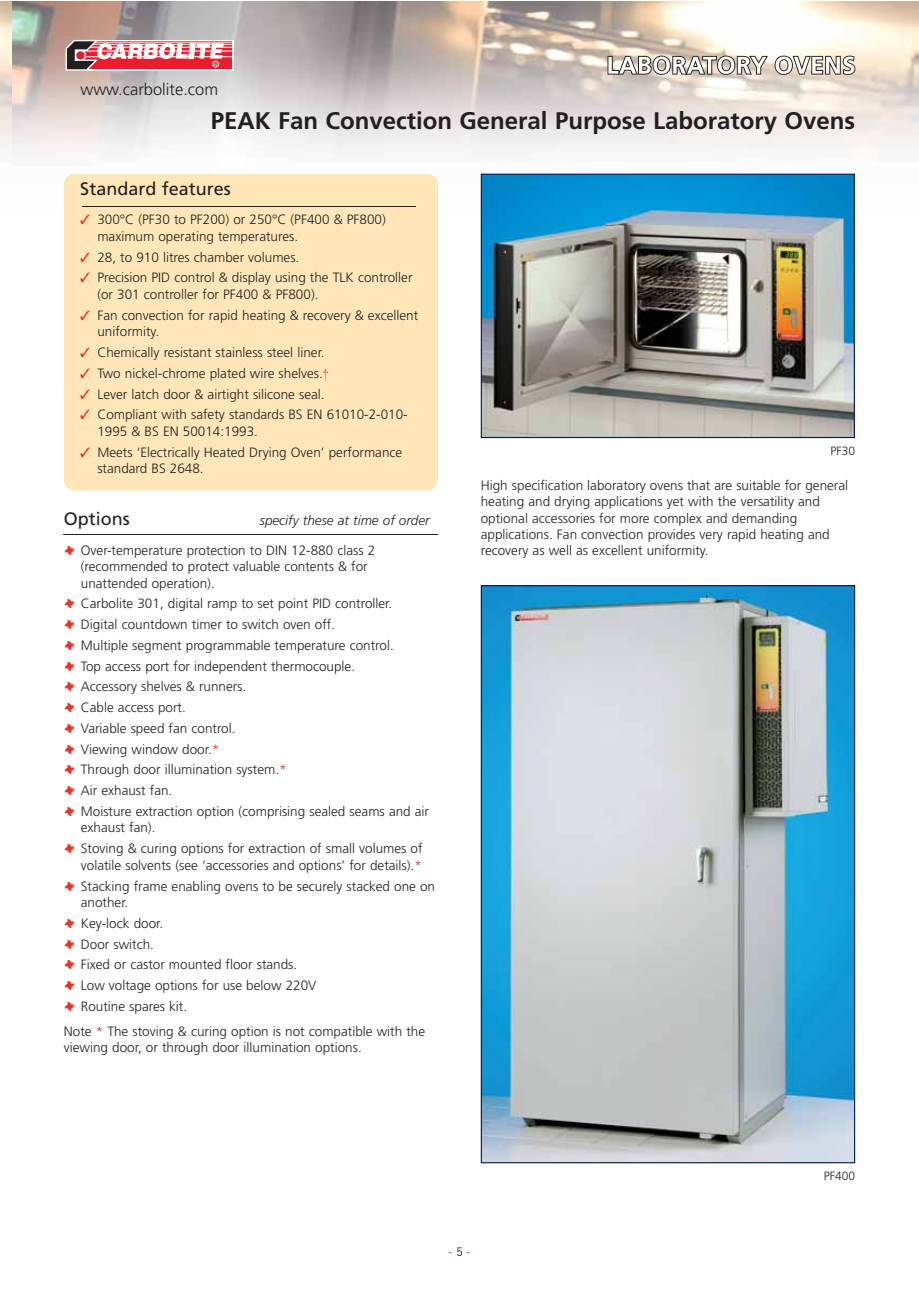
<style>
.page{position:relative;width:919px;height:1289px;background:#fff}
.page>*{position:absolute;margin:0;border:0;box-sizing:border-box;transform-origin:0 0}
.t1{font:700 24px "Frutiger";color:#231f20}
.t2{font:18px "Frutiger";color:#231f20}
.t3{font:300 16.5px "Frutiger";color:#231f20}
.t4{font:300 13.5px/20.7px "Frutiger";color:#231f20}
.t5{font:italic 300 13.5px "Frutiger";color:#231f20}
.t6{font:300 12px "Frutiger";color:#231f20}
.t7{font:12px "DIN";color:#ee3124}
.t8{font:4.35px "Helvetica";color:#fff}
.s1{color:#ee3224}
.s2{font-family:"Baskerville";font-weight:400;color:#ee3224}
.s3{color:#ee3124}
.s4{color:#231f20}
</style>
<div class="page">
<img style="left:0;top:1px;width:918px;height:213px">
<div style="left:774px;top:56px;width:18px;height:19px;border:2px solid #231f20;border-radius:50%"></div>
<svg style="left:606px;top:49px;width:163px;height:26px"></svg>
<svg style="left:775px;top:53px;width:81px;height:29px"></svg>
<svg style="left:224px;top:41px;width:8px;height:28px"></svg>
<hr style="left:75px;top:42px;width:157px;height:1px;background:#fff">
<hr style="left:75px;top:44px;width:157px;height:1px;background:#fff">
<hr style="left:171px;top:47px;width:61px;height:1px;background:#fff">
<hr style="left:75px;top:51px;width:157px;height:1px;background:#fff">
<hr style="left:75px;top:56px;width:157px;height:1px;background:#fff">
<svg style="left:66px;top:40px;width:158px;height:31px"></svg>
<img style="left:482px;top:176px;width:370px;height:260px">
<div style="left:480px;top:174px;width:374px;height:264px;border:1px solid #001952"></div>
<div style="left:64px;top:174px;width:374px;height:316px;background:#ffe6b9;border-radius:11px"></div>
<hr style="left:82px;top:206px;width:334px;height:1px;background:#231f20">
<hr style="left:63px;top:534px;width:375px;height:1px;background:#231f20">
<img style="left:482px;top:587px;width:371px;height:574px">
<p class="t8" style="left:214px;top:62px;width:5px">R</p>
<p class="t3" style="left:81px;top:82px;width:139px">www.carbolite.com</p>
<h1 class="t1" style="left:211px;top:111px;width:646px">PEAK Fan Convection General Purpose Laboratory Ovens</h1>
<h2 class="t2" style="left:80px;top:182px;width:152px">Standard features</h2>
<p class="t4" style="left:97px;top:212px;width:290px;line-height:16.5px;text-indent:-17px"><span class="s1">✓</span> 300°C (PF30 to PF200) or 250°C (PF400 &amp; PF800) maximum operating temperatures.</p>
<p class="t4" style="left:80px;top:248px;width:220px"><span class="s1">✓</span> 28, to 910 litres chamber volumes.</p>
<p class="t4" style="left:97px;top:270px;width:316px;line-height:16.5px;text-indent:-17px"><span class="s1">✓</span> Precision PID control &amp; display using the TLK controller (or 301 controller for PF400 &amp; PF800).</p>
<p class="t4" style="left:97px;top:308px;width:322px;line-height:16.5px;text-indent:-17px"><span class="s1">✓</span> Fan convection for rapid heating &amp; recovery &amp; excellent uniformity.</p>
<p class="t4" style="left:80px;top:343px;width:246px"><span class="s1">✓</span> Chemically resistant stainless steel liner.</p>
<p class="t4" style="left:80px;top:364px;width:250px"><span class="s1">✓</span> Two nickel-chrome plated wire shelves.<span class="s2">†</span></p>
<p class="t4" style="left:80px;top:384px;width:246px"><span class="s1">✓</span> Lever latch door &amp; airtight silicone seal.</p>
<p class="t4" style="left:97px;top:407px;width:312px;line-height:16.5px;text-indent:-17px"><span class="s1">✓</span> Compliant with safety standards BS EN 61010-2-010-<br>1995 &amp; BS EN 50014:1993.</p>
<p class="t4" style="left:97px;top:444px;width:306px;line-height:16.5px;text-indent:-17px"><span class="s1">✓</span> Meets ‘Electrically Heated Drying Oven’ performance standard BS 2648.</p>
<p class="t6" style="left:830px;top:446px;width:26px">PF30</p>
<h2 class="t2" style="left:64px;top:512px;width:67px">Options</h2>
<p class="t5" style="left:260px;top:515px;width:171px">specify these at time of order</p>
<p class="t4" style="left:81px;top:542px;width:296px;line-height:16.5px">Over-temperature protection to DIN 12-880 class 2 (recommended to protect valuable contents &amp; for unattended operation).</p>
<p class="t4" style="left:81px;top:594px;width:350px">Carbolite 301, digital ramp to set point PID controller.<br>Digital countdown timer to switch oven off.<br>Multiple segment programmable temperature control.<br>Top access port for independent thermocouple.<br>Accessory shelves &amp; runners.<br>Cable access port.<br>Variable speed fan control.<br>Viewing window door.<span class="s3">*<br></span>Through door illumination system.<span class="s3">*<br></span>Air exhaust fan.<br>Moisture extraction option (comprising sealed seams and air</p>
<p class="t4" style="left:81px;top:818px;width:343px">exhaust fan).<br>Stoving &amp; curing options for extraction of small volumes of</p>
<p class="t4" style="left:81px;top:855px;width:356px">volatile solvents (see ‘accessories and options’ for details).<span class="s3">*<br></span>Stacking frame enabling ovens to be securely stacked one on</p>
<p class="t4" style="left:81px;top:893px;width:237px">another.<br>Key-lock door.<br>Door switch.<br>Fixed or castor mounted floor stands.<br>Low voltage options for use below 220V<br>Routine spares kit.</p>
<p class="t4" style="left:64px;top:1024px;width:363px;line-height:16.2px">Note <span class="s3">*</span> The stoving &amp; curing option is not compatible with the viewing door, or through door illumination options.</p>
<p class="t4" style="left:480px;top:478px;width:369px;line-height:16.2px">High specification laboratory ovens that are suitable for general heating and drying applications yet with the versatility and optional accessories for more complex and demanding applications. Fan convection provides very rapid heating and recovery as well as excellent uniformity.</p>
<p class="t7" style="left:448px;top:1243px;width:25px">-<span class="s4">5</span>-</p>
<p class="t6" style="left:823px;top:1171px;width:33px">PF400</p>
</div>
